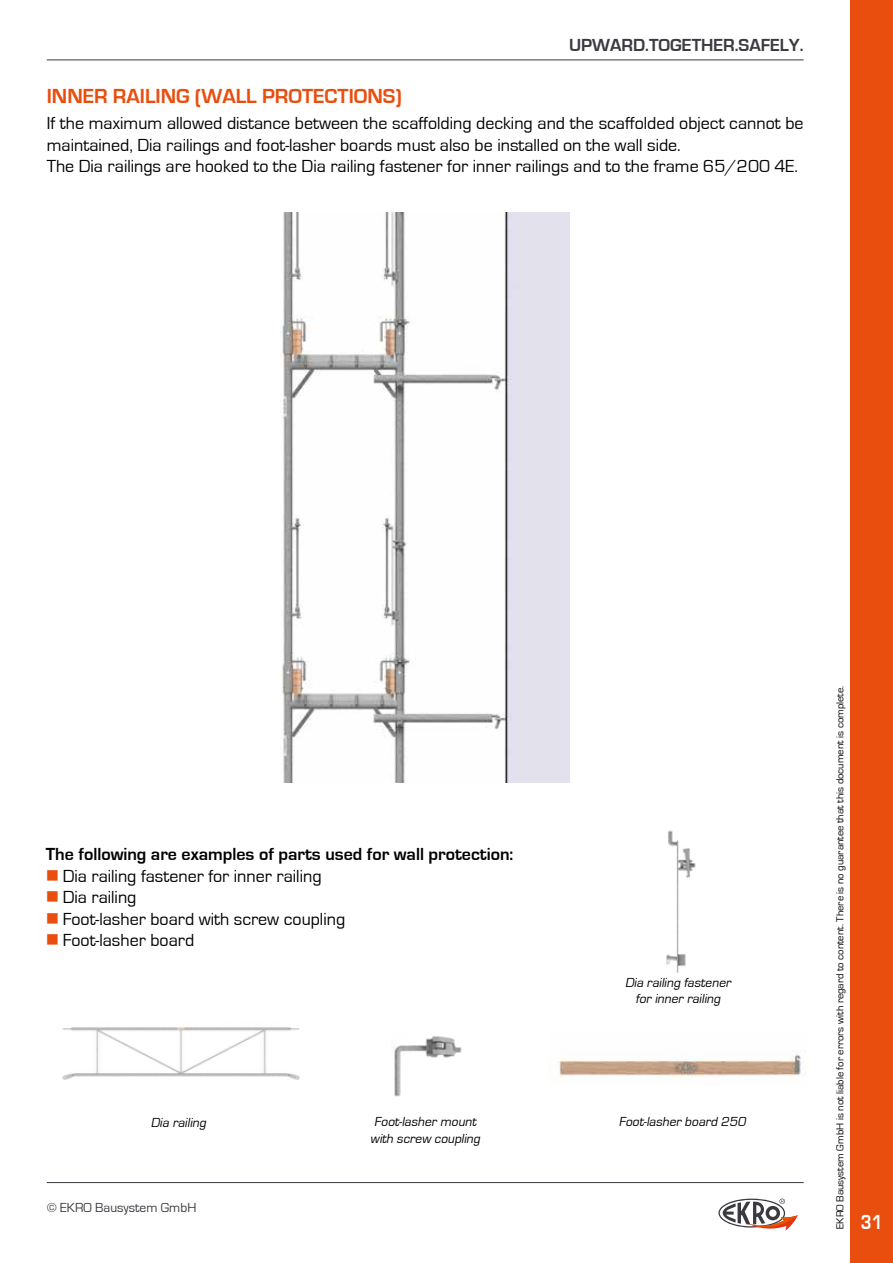
<style>
.page{position:relative;width:893px;height:1263px;background:#fff}
.page>*{position:absolute;margin:0;border:0;box-sizing:border-box;transform-origin:0 0}
.t1{font:700 21px "Eurostile";color:#e94e0f}
.t2{font:700 21px "Eurostile";color:#fff;scale:.82 1}
.t3{font:18px/21.6px "Eurostile";color:#000}
.t4{font:700 18px "Eurostile";color:#000}
.t5{font:700 18px "Eurostile";color:#3a3a40}
.t6{font:italic 13.5px/16.2px "Eurostile";color:#000;text-align:center}
.t7{font:13.5px "Eurostile";color:#3a3a40}
.t8{font:10.5px "Eurostile";color:#000}
.s1{color:#e94e0f}
</style>
<div class="page">
<div style="left:850px;top:0;width:43px;height:1263px;background:#e94e0f"></div>
<hr style="left:47px;top:60px;width:757px;height:1px;background:#3a3a40">
<svg style="left:718px;top:1198px;width:80px;height:32px"></svg>
<hr style="left:47px;top:1182px;width:757px;height:1px;background:#3a3a40">
<img style="left:280px;top:212px;width:290px;height:570px">
<img style="left:666px;top:830px;width:30px;height:143px">
<img style="left:62px;top:1027px;width:238px;height:53px">
<img style="left:549px;top:1050px;width:257px;height:28px">
<img style="left:394px;top:1036px;width:68px;height:61px">
<p class="t5" style="left:569px;top:35px;width:236px">UPWARD.TOGETHER.SAFELY.</p>
<p class="t1" style="left:47px;top:85px;width:357px">INNER RAILING (WALL PROTECTIONS)</p>
<p class="t3" style="left:47px;top:113px;width:758px">If the maximum allowed distance between the scaffolding decking and the scaffolded object cannot be maintained, Dia railings and foot-lasher boards must also be installed on the wall side.<br>The Dia railings are hooked to the Dia railing fastener for inner railings and to the frame 65/200 4E.</p>
<p class="t4" style="left:46px;top:844px;width:469px">The following are examples of parts used for wall protection:</p>
<p class="t3" style="left:46px;top:865px;width:277px"><span class="s1">■</span> Dia railing fastener for inner railing</p>
<p class="t3" style="left:46px;top:887px;width:92px"><span class="s1">■</span> Dia railing</p>
<p class="t3" style="left:46px;top:908px;width:301px"><span class="s1">■</span> Foot-lasher board with screw coupling</p>
<p class="t3" style="left:46px;top:930px;width:150px"><span class="s1">■</span> Foot-lasher board</p>
<p class="t6" style="left:625px;top:974px;width:110px">Dia railing fastener for inner railing</p>
<p class="t6" style="left:151px;top:1114px;width:59px">Dia railing</p>
<p class="t6" style="left:374px;top:1114px;width:106px">Foot-lasher mount</p>
<p class="t6" style="left:619px;top:1114px;width:131px">Foot-lasher board 250</p>
<p class="t6" style="left:370px;top:1130px;width:114px">with screw coupling</p>
<p class="t7" style="left:47px;top:1201px;width:151px">© EKRO Bausystem GmbH</p>
<p class="t8" style="left:834px;top:1229px;width:544px;rotate:-90deg">EKRO Bausystem GmbH is not liable for errors with regard to content. There is no guarantee that this document is complete.</p>
<p class="t2" style="left:861px;top:1210px;width:28px">31</p>
</div>
